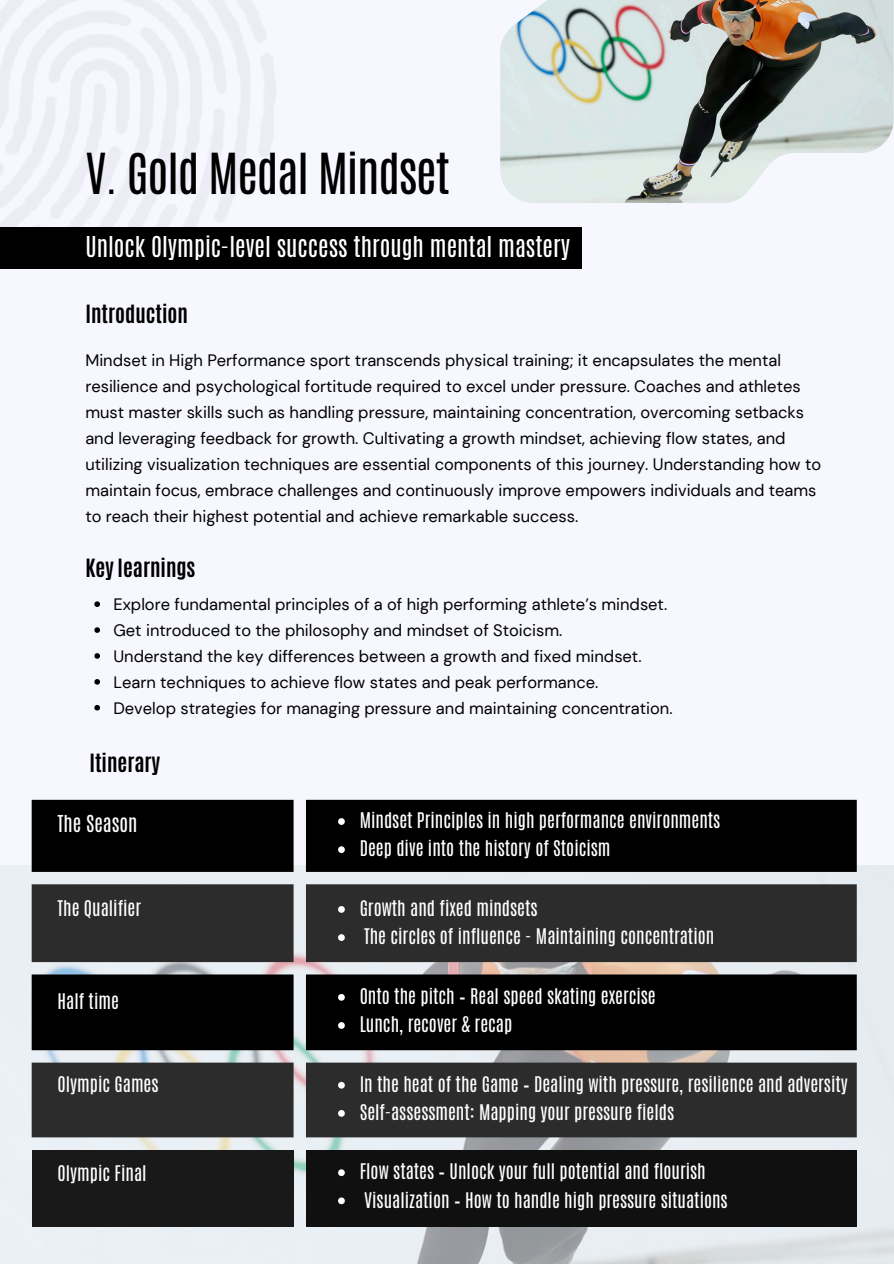
<style>
.page{position:relative;width:894px;height:1264px;background:#fff}
.page>*{position:absolute;margin:0;border:0;box-sizing:border-box;transform-origin:0 0}
.t1{font:47.25px "Antonio";letter-spacing:-.025em;color:#000}
.t2{font:24px "Antonio";color:#fff}
.t3{font:700 21px "Antonio";color:#000}
.t4{font:19.5px "Antonio";color:#fff}
.t5{font:18px "Antonio";color:#fff}
.t6{font:16.5px/25.8px "DM Sans";color:#000}
</style>
<div class="page">
<div style="left:0;top:0;width:893px;height:1263px;background:#f6f7ff"></div>
<img style="left:500px;top:0;width:393px;height:203px">
<img style="left:0;top:865px;width:893px;height:398px">
<svg style="left:32px;top:799px;width:824px;height:85px;fill:#000"></svg>
<svg style="left:32px;top:884px;width:824px;height:253px;fill:#2c2c2c"></svg>
<div style="left:32px;top:1149px;width:261px;height:77px;background:#191919"></div>
<div style="left:306px;top:1149px;width:550px;height:77px;background:#101010"></div>
<div style="left:0;top:227px;width:582px;height:42px;background:#000"></div>
<svg style="left:338px;top:818px;width:7px;height:7px"></svg>
<svg style="left:338px;top:846px;width:7px;height:7px"></svg>
<svg style="left:338px;top:906px;width:7px;height:6px"></svg>
<svg style="left:338px;top:934px;width:7px;height:6px"></svg>
<svg style="left:338px;top:993px;width:7px;height:7px"></svg>
<svg style="left:338px;top:1022px;width:7px;height:6px"></svg>
<svg style="left:338px;top:1081px;width:7px;height:7px"></svg>
<svg style="left:338px;top:1109px;width:7px;height:7px"></svg>
<svg style="left:338px;top:1169px;width:7px;height:7px"></svg>
<svg style="left:338px;top:1197px;width:7px;height:7px"></svg>
<svg style="left:94px;top:601px;width:6px;height:6px"></svg>
<svg style="left:94px;top:627px;width:6px;height:6px"></svg>
<svg style="left:94px;top:653px;width:6px;height:5px"></svg>
<svg style="left:94px;top:679px;width:6px;height:5px"></svg>
<svg style="left:94px;top:705px;width:6px;height:5px"></svg>
<p class="t1" style="left:85px;top:140px;width:366px">V. Gold Medal Mindset</p>
<p class="t2" style="left:85px;top:230px;width:486px">Unlock Olympic-level success through mental mastery</p>
<p class="t3" style="left:85px;top:299px;width:104px">Introduction</p>
<h1 class="t6" style="left:85px;top:348px;width:737px">Mindset in High Performance sport transcends physical training; it encapsulates the mental resilience and psychological fortitude required to excel under pressure. Coaches and athletes must master skills such as handling pressure, maintaining concentration, overcoming setbacks and leveraging feedback for growth. Cultivating a growth mindset, achieving flow states, and utilizing visualization techniques are essential components of this journey. Understanding how to maintain focus, embrace challenges and continuously improve empowers individuals and teams to reach their highest potential and achieve remarkable success.</h1>
<p class="t3" style="left:85px;top:553px;width:112px">Key learnings</p>
<p class="t6" style="left:113px;top:592px;width:555px">Explore fundamental principles of a of high performing athlete’s mindset.</p>
<p class="t6" style="left:113px;top:617px;width:450px">Get introduced to the philosophy and mindset of Stoicism.</p>
<p class="t6" style="left:113px;top:643px;width:529px">Understand the key differences between a growth and fixed mindset.</p>
<p class="t6" style="left:113px;top:669px;width:486px">Learn techniques to achieve flow states and peak performance.</p>
<p class="t6" style="left:113px;top:695px;width:560px">Develop strategies for managing pressure and maintaining concentration.</p>
<p class="t3" style="left:89px;top:748px;width:72px">Itinerary</p>
<p class="t4" style="left:58px;top:809px;width:81px">The Season</p>
<p class="t5" style="left:359px;top:807px;width:362px">Mindset Principles in high performance environments</p>
<p class="t5" style="left:359px;top:835px;width:252px">Deep dive into the history of Stoicism</p>
<p class="t5" style="left:58px;top:895px;width:85px">The Qualifier</p>
<p class="t5" style="left:359px;top:895px;width:179px">Growth and fixed mindsets</p>
<p class="t5" style="left:364px;top:923px;width:351px">The circles of influence - Maintaining concentration</p>
<p class="t5" style="left:58px;top:987px;width:63px">Half time</p>
<p class="t5" style="left:359px;top:983px;width:297px">Onto the pitch – Real speed skating exercise</p>
<p class="t5" style="left:359px;top:1011px;width:154px">Lunch, recover &amp; recap</p>
<p class="t5" style="left:58px;top:1071px;width:102px">Olympic Games</p>
<p class="t5" style="left:359px;top:1071px;width:489px">In the heat of the Game – Dealing with pressure, resilience and adversity</p>
<p class="t5" style="left:359px;top:1099px;width:316px">Self-assessment: Mapping your pressure fields</p>
<p class="t5" style="left:58px;top:1160px;width:90px">Olympic Final</p>
<p class="t5" style="left:359px;top:1158px;width:347px">Flow states – Unlock your full potential and flourish</p>
<p class="t5" style="left:364px;top:1186px;width:365px">Visualization – How to handle high pressure situations</p>
</div>
